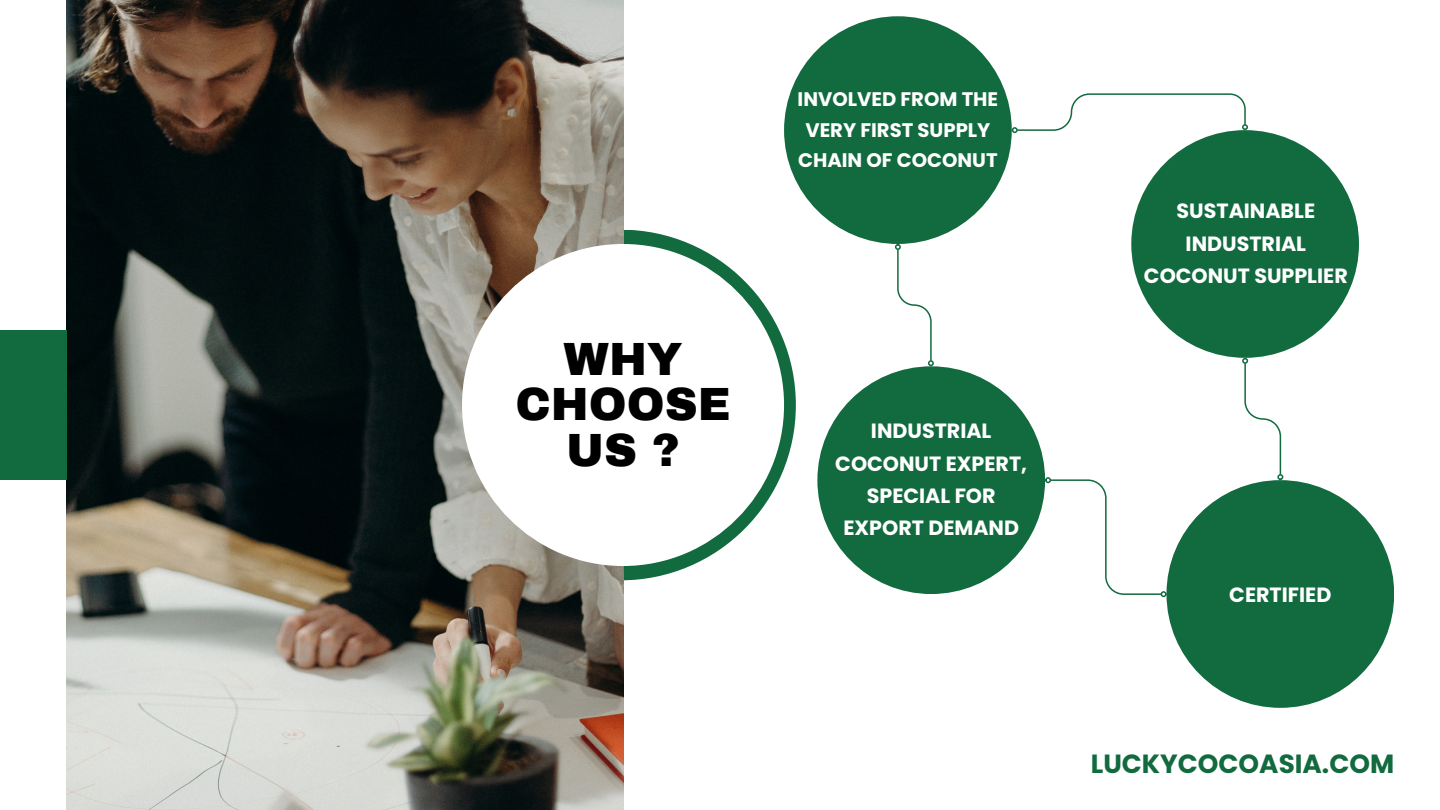
<style>
.page{position:relative;width:1440px;height:810px;background:#fff}
.page>*{position:absolute;margin:0;border:0;box-sizing:border-box;transform-origin:0 0}
.t1{font:900 45.6px/45.4px "Archivo";color:#000;text-align:center}
.t2{font:700 26.3px "Poppins";color:#126a3f}
.t3{font:700 20.6px/32.2px "Poppins";color:#fff;text-align:center}
.t4{font:700 19.6px/30.8px "Poppins";color:#fff;text-align:center}
</style>
<div class="page">
<div style="left:445px;top:230px;width:351px;height:350px;background:#126a3f;border-radius:50%"></div>
<img style="left:67px;top:0;width:556px;height:810px">
<div style="left:462px;top:244px;width:322px;height:322px;background:#fff;border-radius:50%"></div>
<div style="left:0;top:330px;width:67px;height:150px;background:#126a3f"></div>
<div style="left:784px;top:16px;width:228px;height:228px;background:#126a3f;border-radius:50%"></div>
<div style="left:1131px;top:130px;width:228px;height:228px;background:#126a3f;border-radius:50%"></div>
<div style="left:817px;top:366px;width:228px;height:228px;background:#126a3f;border-radius:50%"></div>
<div style="left:1167px;top:480px;width:227px;height:228px;background:#126a3f;border-radius:50%"></div>
<svg style="left:895px;top:244px;width:39px;height:122px"></svg>
<svg style="left:1045px;top:477px;width:122px;height:120px"></svg>
<svg style="left:1012px;top:93px;width:236px;height:40px"></svg>
<svg style="left:1242px;top:358px;width:41px;height:122px"></svg>
<p class="t1" style="left:515px;top:337px;width:217px">WHY<br>CHOOSE<br>US ?</p>
<p class="t4" style="left:798px;top:83px;width:202px">INVOLVED FROM THE<br>VERY FIRST SUPPLY<br>CHAIN OF COCONUT</p>
<p class="t3" style="left:835px;top:415px;width:193px">INDUSTRIAL<br>COCONUT EXPERT,<br>SPECIAL FOR<br>EXPORT DEMAND</p>
<p class="t3" style="left:1144px;top:195px;width:205px">SUSTAINABLE<br>INDUSTRIAL<br>COCONUT SUPPLIER</p>
<p class="t3" style="left:1229px;top:578px;width:104px">CERTIFIED</p>
<p class="t2" style="left:1091px;top:746px;width:305px">LUCKYCOCOASIA.COM</p>
</div>
